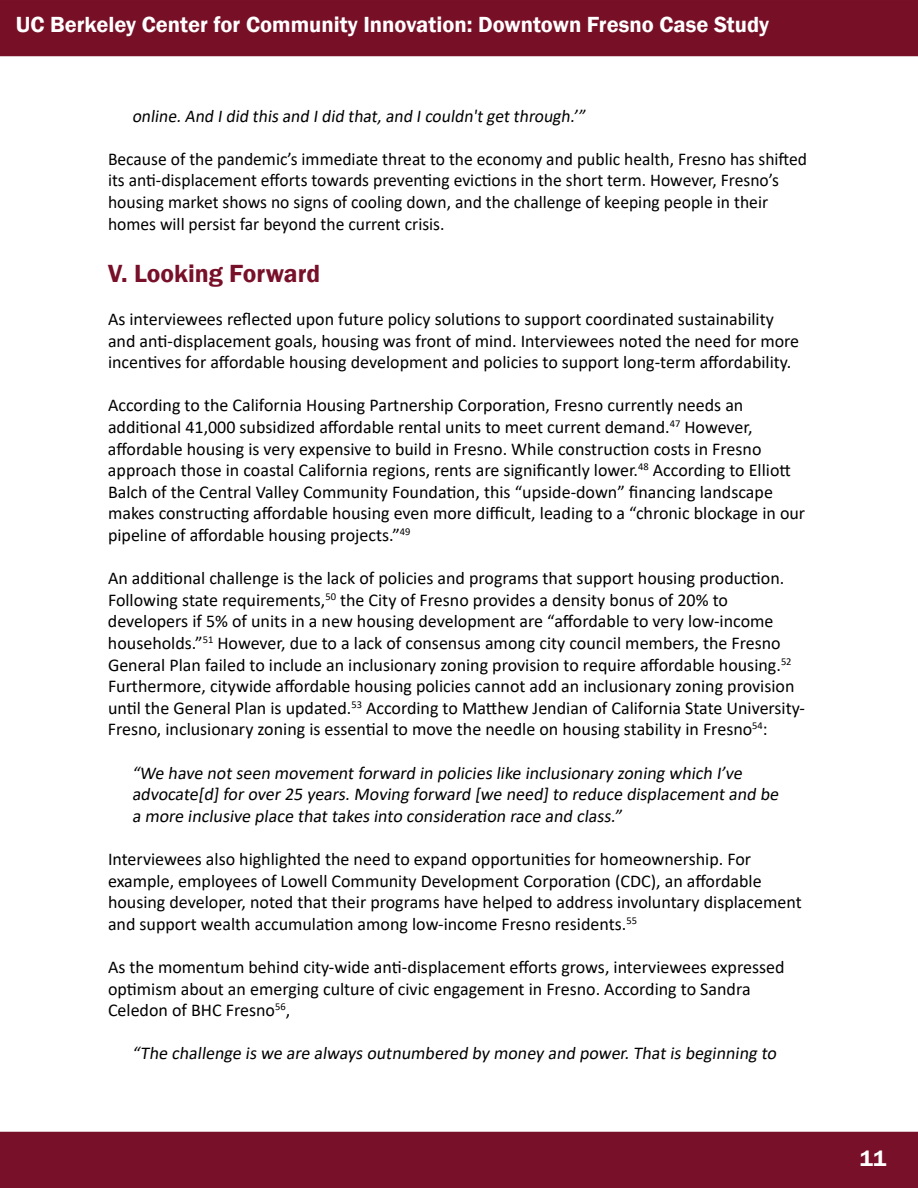
<style>
.page{position:relative;width:918px;height:1188px;background:#fff}
.page>*{position:absolute;margin:0;border:0;box-sizing:border-box;transform-origin:0 0}
.t1{font:600 25.5px "Franklin Gothic";color:#771028}
.t2{font:600 22.5px "Franklin Gothic";color:#fff}
.t3{font:18px/21.6px "Calibri";color:#000}
</style>
<div class="page">
<div style="left:0;top:0;width:918px;height:56px;background:#771027"></div>
<div style="left:0;top:1132px;width:918px;height:56px;background:#771028"></div>
<p class="t2" style="left:16px;top:11px;width:755px">UC Berkeley Center for Community Innovation: Downtown Fresno Case Study</p>
<p class="t3" style="left:132px;top:104px;width:458px">online.And Idid this and Idid that,and Icouldn'tgetthrough.’”</p>
<p class="t3" style="left:108px;top:147px;width:701px">Because of the pandemic’s immediate threat to the economy and public health, Fresno has shifted its anti-displacement efforts towards preventing evictions in the short term. However, Fresno’s housing market shows no signs of cooling down, and the challenge of keeping people in their homes will persist far beyond the current crisis.</p>
<h1 class="t1" style="left:108px;top:257px;width:214px">V. Looking Forward</h1>
<p class="t3" style="left:108px;top:308px;width:693px">As interviewees reflected upon future policy solutions to support coordinated sustainability and anti-displacement goals, housing was front of mind. Interviewees noted the need for more incentives for affordable housing development and policies to support long-term affordability.</p>
<p class="t3" style="left:108px;top:394px;width:699px">According to the California Housing Partnership Corporation, Fresno currently needs an additional 41,000 subsidized affordable rental units to meet current demand.<sup>47</sup> However, affordable housing is very expensive to build in Fresno. While construction costs in Fresno approach those in coastal California regions, rents are significantly lower.<sup>48</sup> According to Elliott Balch of the Central Valley Community Foundation, this “upside-down” financing landscape makes constructing affordable housing even more difficult, leading to a “chronic blockage in our pipeline of affordable housing projects.”<sup>49</sup></p>
<p class="t3" style="left:108px;top:567px;width:699px">An additional challenge is the lack of policies and programs that support housing production.<br>Following state requirements,<sup>50</sup> the City of Fresno provides a density bonus of 20% to developers if 5% of units in a new housing development are “affordable to very low-income households.”<sup>51</sup> However, due to a lack of consensus among city council members, the Fresno General Plan failed to include an inclusionary zoning provision to require affordable housing.<sup>52<br></sup>Furthermore, citywide affordable housing policies cannot add an inclusionary zoning provision until the General Plan is updated.<sup>53</sup> According to Matthew Jendian of California State University-Fresno, inclusionary zoning is essential to move the needle on housing stability in Fresno<sup>54</sup>:</p>
<p class="t3" style="left:132px;top:761px;width:651px">“We have notseen movementforward in policies like inclusionary zoning which I’ve advocate[d]forover25 years.Moving forward [we need]to reduce displacementand be a more inclusive place thattakes into consideration race and class.”</p>
<p class="t3" style="left:108px;top:848px;width:695px">Interviewees also highlighted the need to expand opportunities for homeownership. For example, employees of Lowell Community Development Corporation (CDC), an affordable housing developer, noted that their programs have helped to address involuntary displacement and support wealth accumulation among low-income Fresno residents.<sup>55</sup></p>
<p class="t3" style="left:108px;top:956px;width:678px">As the momentum behind city-wide anti-displacement efforts grows, interviewees expressed optimism about an emerging culture of civic engagement in Fresno. According to Sandra<br>Celedon of BHC Fresno<sup>56</sup>,</p>
<p class="t3" style="left:132px;top:1042px;width:649px">“The challenge is we are always outnumbered by money and power.Thatis beginning to</p>
<p class="t2" style="left:860px;top:1145px;width:28px">11</p>
</div>
